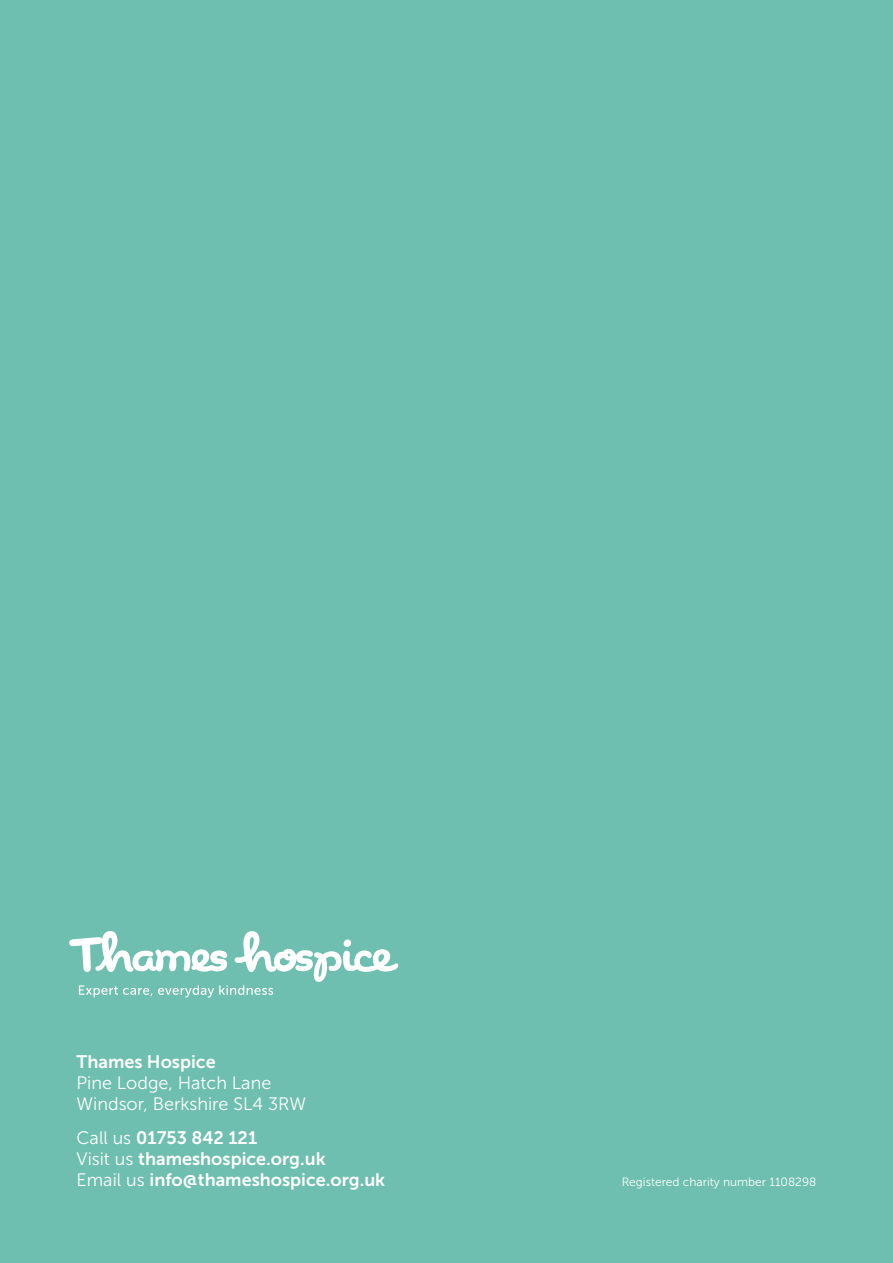
<style>
.page{position:relative;width:893px;height:1263px;background:#6ebfaf}
.page>*{position:absolute;margin:0;border:0;box-sizing:border-box;transform-origin:0 0}
.t1{font:18px/21px "Museo Sans 700";color:#fff}
.t2{font:18px/21px "Museo Sans 300";color:#fff}
.t3{font:12px "Museo Sans 300";color:#fff}
.s1{font-family:"Museo Sans 300"}
</style>
<div class="page">
<svg style="left:69px;top:931px;width:329px;height:66px"></svg>
<p class="t1" style="left:77px;top:1052px;width:141px">Thames Hospice</p>
<p class="t2" style="left:77px;top:1073px;width:231px">Pine Lodge, Hatch Lane<br>Windsor, Berkshire SL4 3RW</p>
<p class="t1" style="left:77px;top:1127px;width:310px"><span class="s1">Call us</span> 01753 842 121<br><span class="s1">Visit us</span> thameshospice.org.uk<br><span class="s1">Email us</span> info@thameshospice.org.uk</p>
<p class="t3" style="left:622px;top:1176px;width:196px">Registered charity number 1108298</p>
</div>
